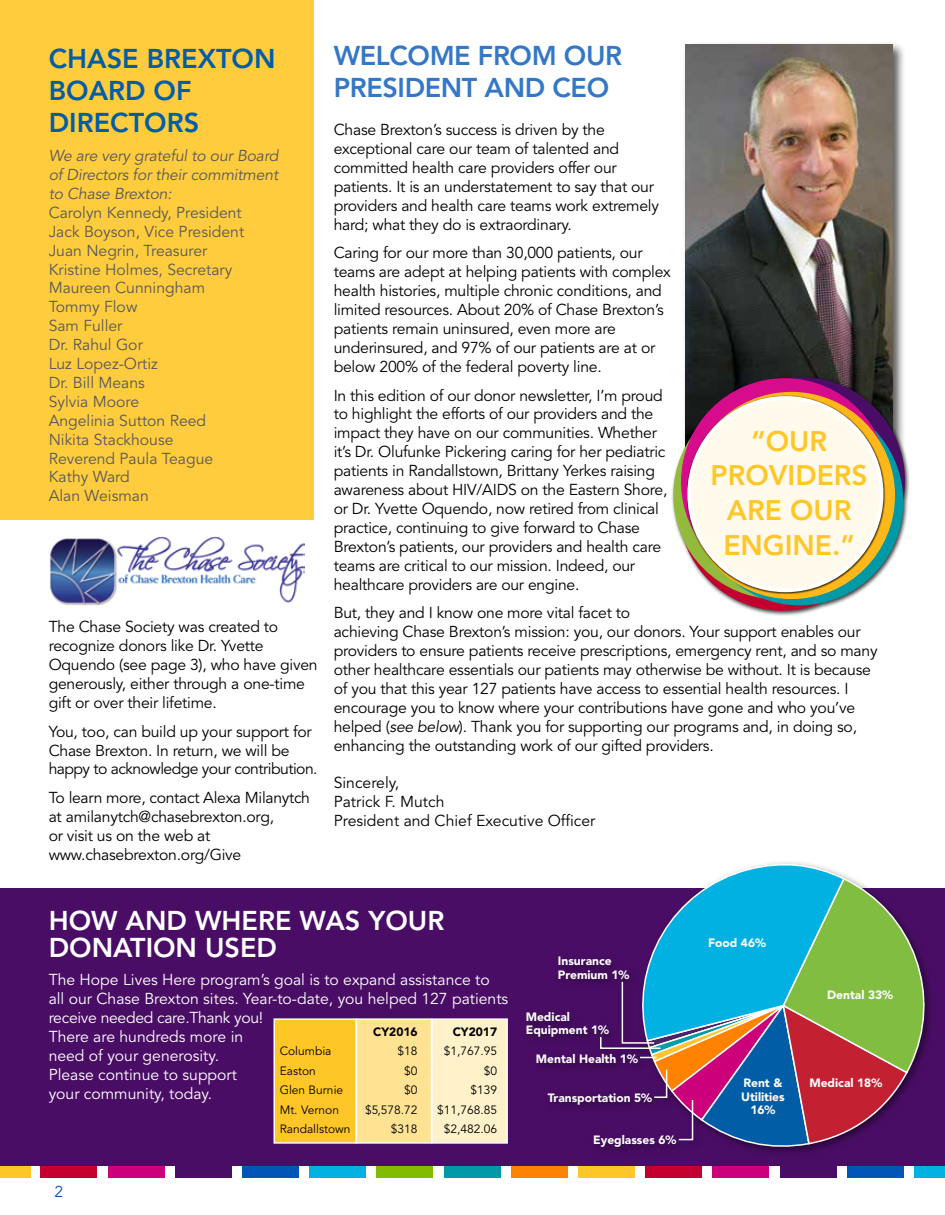
<style>
.page{position:relative;width:945px;height:1215px;background:#fff}
.page>*{position:absolute;margin:0;border:0;box-sizing:border-box;transform-origin:0 0}
.t1{font:800 28.05px/34.7px "Avenir LT Std";color:#ffc627;text-align:center}
.t2{font:800 27px/27px "Avenir LT Std";color:#fff}
.t3{font:800 27px/32.4px "Avenir LT Std";letter-spacing:-.015em;color:#3377c6}
.t4{font:800 27px/32.4px "Avenir LT Std";color:#005da6}
.t5{font:15.75px/18.9px "Avenir LT Std";letter-spacing:-.015em;color:#000}
.t6{font:15.75px/18.9px "Avenir LT Std";color:#58595b}
.t7{font:15.75px/18.9px "Avenir LT Std";color:#fff}
.t8{font:italic 15.75px/18.9px "Avenir LT Std";letter-spacing:-.01em;color:#58595b;text-align:justify}
.t9{font:15.75px "Avenir LT Std";color:#0055b8}
.t10{font:900 12px/13.5px "Avenir LT Std";color:#fff}
.t11{font:12px "Avenir LT Std";color:#000}
.t12{font:900 12px "Avenir LT Std";color:#000}
.s1{font-style:italic}
</style>
<div class="page">
<div style="left:0;top:888px;width:945px;height:278px;background:#4a0d66"></div>
<div style="left:0;top:0;width:313px;height:519px;background:#ffcc3d"></div>
<div style="left:0;top:1166px;width:31px;height:12px;background:#ffc627"></div>
<div style="left:578px;top:1166px;width:57px;height:12px;background:#ffc627"></div>
<div style="left:41px;top:1166px;width:56px;height:12px;background:#c3002f"></div>
<div style="left:646px;top:1166px;width:56px;height:12px;background:#c3002f"></div>
<div style="left:108px;top:1166px;width:56px;height:12px;background:#cc007b"></div>
<div style="left:713px;top:1166px;width:56px;height:12px;background:#cc007b"></div>
<div style="left:175px;top:1166px;width:56px;height:12px;background:#4a0d66"></div>
<div style="left:780px;top:1166px;width:56px;height:12px;background:#4a0d66"></div>
<div style="left:242px;top:1166px;width:57px;height:12px;background:#0055b8"></div>
<div style="left:847px;top:1166px;width:57px;height:12px;background:#0055b8"></div>
<div style="left:310px;top:1166px;width:56px;height:12px;background:#00b1e1"></div>
<div style="left:915px;top:1166px;width:30px;height:12px;background:#00b1e1"></div>
<div style="left:377px;top:1166px;width:56px;height:12px;background:#82bc00"></div>
<div style="left:444px;top:1166px;width:56px;height:12px;background:#0099a8"></div>
<div style="left:511px;top:1166px;width:56px;height:12px;background:#ff8300"></div>
<div style="left:682px;top:41px;width:224px;height:442px;background:#000;opacity:.65"></div>
<img style="left:685px;top:44px;width:208px;height:331px">
<img style="left:50px;top:536px;width:254px;height:69px">
<div style="left:671px;top:375px;width:240px;height:241px;background:#000;opacity:.75"></div>
<div style="left:698px;top:377px;width:207px;height:207px;background:#4a0d66;border-radius:50%"></div>
<div style="left:696px;top:398px;width:207px;height:207px;background:#0099a8;border-radius:50%"></div>
<div style="left:681px;top:378px;width:207px;height:207px;background:#d60c8c;border-radius:50%"></div>
<div style="left:688px;top:392px;width:207px;height:207px;background:#ffb819;border-radius:50%"></div>
<div style="left:687px;top:395px;width:198px;height:199px;background:#000;opacity:.75"></div>
<div style="left:689px;top:398px;width:193px;height:192px;background:#fffaec;border-radius:50%"></div>
<div style="left:687px;top:396px;width:196px;height:196px;border:4px solid #fff;border-radius:50%"></div>
<div style="left:274px;top:1018px;width:83px;height:126px;background:#ffc627;border:2px solid #fff"></div>
<div style="left:356px;top:1018px;width:76px;height:126px;background:#ffe393;border:2px solid #fff"></div>
<div style="left:431px;top:1018px;width:77px;height:126px;background:#fff1c9;border:2px solid #fff"></div>
<div style="left:522px;top:859px;width:414px;height:299px;background:#000;opacity:.49"></div>
<svg style="left:599px;top:859px;width:337px;height:292px"></svg>
<h2 class="t4" style="left:49px;top:42px;width:228px">CHASE BREXTON<br>BOARD OF<br>DIRECTORS</h2>
<p class="t8" style="left:49px;top:147px;width:231px">We are very grateful to our Board of Directors for their commitment to Chase Brexton:</p>
<p class="t6" style="left:49px;top:203px;width:197px">Carolyn Kennedy, President<br>Jack Boyson, Vice President<br>Juan Negrin, Treasurer<br>Kristine Holmes, Secretary<br>Maureen Cunningham<br>Tommy Flow<br>Sam Fuller<br>Dr. Rahul Gor<br>Luz Lopez-Ortiz<br>Dr. Bill Means<br>Sylvia Moore<br>Angelinia Sutton Reed<br>Nikita Stackhouse<br>Reverend Paula Teague<br>Kathy Ward<br>Alan Weisman</p>
<p class="t5" style="left:49px;top:618px;width:270px">The Chase Society was created to recognize donors like Dr. Yvette Oquendo (see page 3), who have given generously, either through a one-time gift or over their lifetime.</p>
<p class="t5" style="left:49px;top:722px;width:270px">You, too, can build up your support for<br>Chase Brexton. In return, we will be happy to acknowledge your contribution.</p>
<p class="t5" style="left:49px;top:789px;width:263px">To learn more, contact Alexa Milanytch at amilanytch@chasebrexton.org,<br>or visit us on the web at www.chasebrexton.org/Give</p>
<h2 class="t3" style="left:334px;top:39px;width:290px">WELCOME FROM OUR<br>PRESIDENT AND CEO</h2>
<p class="t5" style="left:334px;top:121px;width:327px">Chase Brexton’s success is driven by the exceptional care our team of talented and committed health care providers offer our patients. It is an understatement to say that our providers and health care teams work extremely hard; what they do is extraordinary.</p>
<p class="t5" style="left:334px;top:244px;width:339px">Caring for our more than 30,000 patients, our teams are adept at helping patients with complex health histories, multiple chronic conditions, and limited resources. About 20% of Chase Brexton’s patients remain uninsured, even more are underinsured, and 97% of our patients are at or below 200% of the federal poverty line.</p>
<p class="t5" style="left:334px;top:386px;width:335px">In this edition of our donor newsletter, I’m proud to highlight the efforts of our providers and the impact they have on our communities. Whether it’s Dr. Olufunke Pickering caring for her pediatric patients in Randallstown, Brittany Yerkes raising awareness about HIV/AIDS on the Eastern Shore, or Dr. Yvette Oquendo, now retired from clinical practice, continuing to give forward to Chase Brexton’s patients, our providers and health care teams are critical to our mission. Indeed, our healthcare providers are our engine.</p>
<p class="t5" style="left:334px;top:604px;width:545px">But, they and I know one more vital facet to<br>achieving Chase Brexton’s mission: you, our donors. Your support enables our providers to ensure patients receive prescriptions, emergency rent, and so many other healthcare essentials our patients may otherwise be without. It is because of you that this year 127 patients have access to essential health resources. I encourage you to know where your contributions have gone and who you’ve helped (<span class="s1">see below</span>). Thank you for supporting our programs and, in doing so, enhancing the outstanding work of our gifted providers.</p>
<p class="t5" style="left:334px;top:774px;width:263px">Sincerely,<br>Patrick F. Mutch<br>President and Chief Executive Officer</p>
<h1 class="t1" style="left:711px;top:424px;width:159px">“OUR<br>PROVIDERS<br>ARE OUR<br>ENGINE.”</h1>
<h2 class="t2" style="left:49px;top:907px;width:397px">HOW AND WHERE WAS YOUR<br>DONATION USED</h2>
<p class="t7" style="left:49px;top:971px;width:461px">The Hope Lives Here program’s goal is to expand assistance to all our Chase Brexton sites. Year-to-date, you helped 127 patients receive needed care.Thank you!<br>There are hundreds more in<br>need of your generosity.<br>Please continue to support<br>your community, today.</p>
<p class="t12" style="left:373px;top:1024px;width:46px">CY2016</p>
<p class="t12" style="left:453px;top:1024px;width:46px">CY2017</p>
<p class="t11" style="left:280px;top:1044px;width:53px">Columbia</p>
<p class="t11" style="left:398px;top:1044px;width:22px">$18</p>
<p class="t11" style="left:444px;top:1044px;width:55px">$1,767.95</p>
<p class="t11" style="left:280px;top:1064px;width:38px">Easton</p>
<p class="t11" style="left:404px;top:1064px;width:15px">$0</p>
<p class="t11" style="left:484px;top:1064px;width:15px">$0</p>
<p class="t11" style="left:280px;top:1083px;width:65px">Glen Burnie</p>
<p class="t11" style="left:404px;top:1083px;width:15px">$0</p>
<p class="t11" style="left:470px;top:1083px;width:28px">$139</p>
<p class="t11" style="left:280px;top:1103px;width:61px">Mt. Vernon</p>
<p class="t11" style="left:365px;top:1103px;width:54px">$5,578.72</p>
<p class="t11" style="left:437px;top:1103px;width:62px">$11,768.85</p>
<p class="t11" style="left:280px;top:1122px;width:72px">Randallstown</p>
<p class="t11" style="left:391px;top:1122px;width:28px">$318</p>
<p class="t11" style="left:444px;top:1122px;width:55px">$2,482.06</p>
<p class="t9" style="left:55px;top:1183px;width:10px">2</p>
<p class="t10" style="left:558px;top:954px;width:73px">Insurance<br>Premium 1%</p>
<p class="t10" style="left:526px;top:1010px;width:85px">Medical<br>Equipment 1%</p>
<p class="t10" style="left:536px;top:1052px;width:103px">Mental Health 1%</p>
<p class="t10" style="left:548px;top:1091px;width:106px">Transportation 5%</p>
<p class="t10" style="left:593px;top:1133px;width:85px">Eyeglasses 6%</p>
<p class="t10" style="left:708px;top:936px;width:59px">Food 46%</p>
<p class="t10" style="left:827px;top:988px;width:67px">Dental 33%</p>
<p class="t10" style="left:743px;top:1076px;width:41px">Rent &amp;</p>
<p class="t10" style="left:809px;top:1076px;width:74px">Medical 18%</p>
<p class="t10" style="left:741px;top:1090px;width:45px;text-align:center">Utilities<br>16%</p>
</div>
